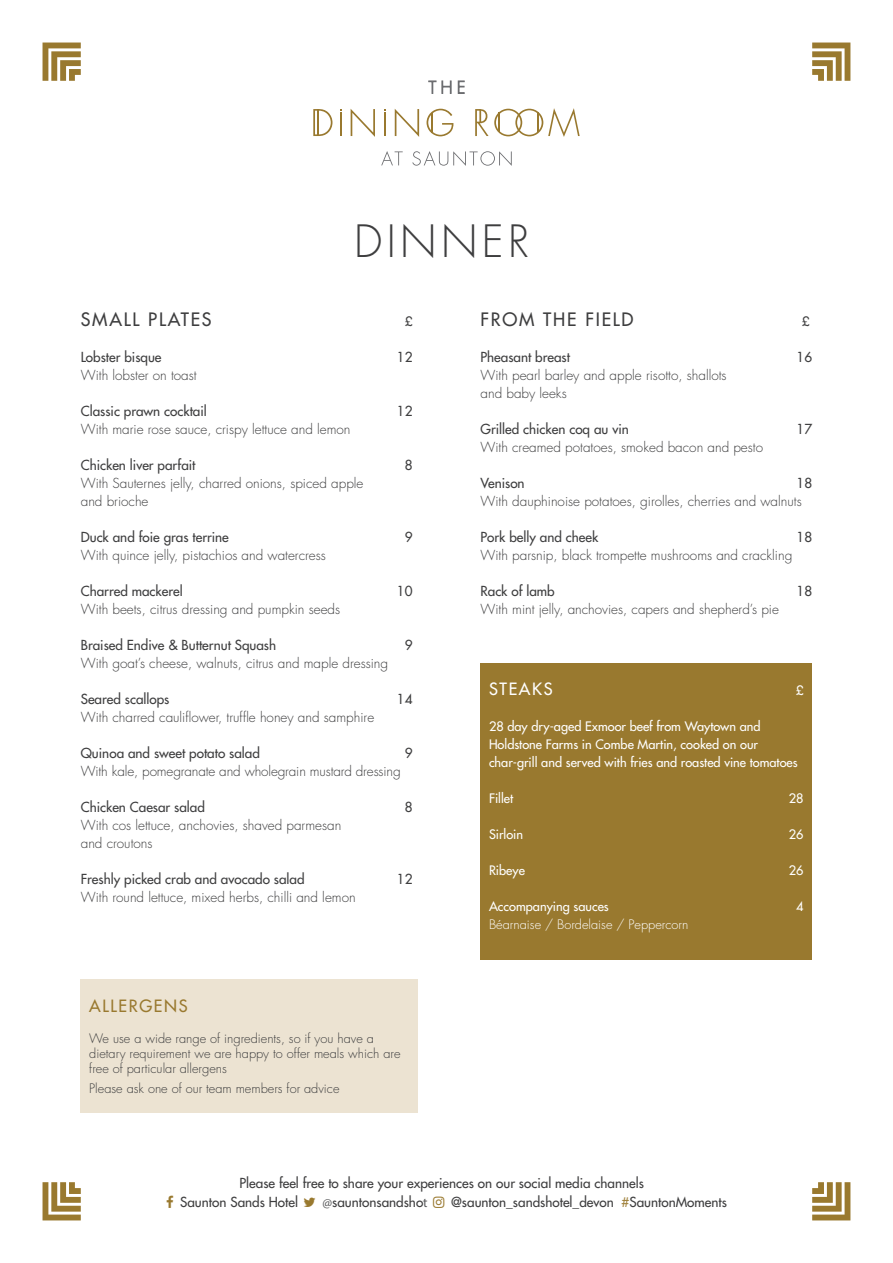
<style>
.page{position:relative;width:893px;height:1263px;background:#fff}
.page>*{position:absolute;margin:0;border:0;box-sizing:border-box;transform-origin:0 0}
.t1{font:300 43.35px "Futura Std";letter-spacing:.1em;color:#3e3e3f}
.t2{font:500 18px "Futura Std";letter-spacing:.1em;color:#3e3e3f}
.t3{font:500 16.5px "Futura Std";letter-spacing:.1em;color:#99792f}
.t4{font:500 16.5px "Futura Std";letter-spacing:.1em;color:#fff}
.t5{font:300 13.5px/18px "Futura Std";color:#3e3e3f}
.t6{font:500 13.5px "Futura Std";color:#3e3e3f}
.t7{font:500 12.75px/18px "Futura Std";color:#fff}
.t8{font:300 12.75px/15.3px "Futura Std";color:#3e3e3f}
.t9{font:300 12.75px "Futura Std";color:#fff}
.t10{font:500 12.75px "Futura Std";color:#3e3e3f}
.s1{font-family:"Myriad Pro";font-weight:400;font-size:13.2px;color:#57585a}
.s2{color:#a1833e}
</style>
<div class="page">
<hr style="left:340px;top:113px;width:2px;height:23px;background:#99792f">
<svg style="left:351px;top:109px;width:24px;height:28px"></svg>
<svg style="left:395px;top:109px;width:24px;height:28px"></svg>
<svg style="left:313px;top:109px;width:19px;height:27px"></svg>
<svg style="left:427px;top:109px;width:26px;height:27px"></svg>
<svg style="left:475px;top:108px;width:105px;height:29px"></svg>
<hr style="left:384px;top:113px;width:2px;height:23px;background:#99792f">
<svg style="left:428px;top:81px;width:8px;height:13px"></svg>
<svg style="left:442px;top:81px;width:9px;height:13px"></svg>
<svg style="left:458px;top:81px;width:6px;height:13px"></svg>
<svg style="left:412px;top:151px;width:100px;height:15px"></svg>
<svg style="left:381px;top:151px;width:22px;height:14px"></svg>
<svg style="left:43px;top:43px;width:38px;height:38px"></svg>
<svg style="left:812px;top:43px;width:38px;height:38px"></svg>
<svg style="left:812px;top:1182px;width:38px;height:38px"></svg>
<svg style="left:43px;top:1182px;width:38px;height:38px"></svg>
<div style="left:480px;top:663px;width:332px;height:297px;background:#99792f"></div>
<div style="left:81px;top:979px;width:337px;height:133px;background:#ece3d2"></div>
<p class="t1" style="left:354px;top:214px;width:177px">DINNER</p>
<p class="t2" style="left:81px;top:308px;width:132px">SMALL PLATES</p>
<p class="t10" style="left:405px;top:314px;width:9px">£</p>
<p class="t6" style="left:81px;top:349px;width:82px">Lobster bisque</p>
<p class="t6" style="left:397px;top:349px;width:17px">12</p>
<p class="t5" style="left:81px;top:367px;width:117px">With lobster on toast</p>
<p class="t6" style="left:81px;top:403px;width:128px">Classic prawn cocktail</p>
<p class="t6" style="left:397px;top:403px;width:17px">12</p>
<p class="t5" style="left:81px;top:421px;width:271px">With marie rose sauce, crispy lettuce and lemon</p>
<p class="t6" style="left:81px;top:457px;width:116px">Chicken liver parfait</p>
<p class="t6" style="left:405px;top:457px;width:9px">8</p>
<p class="t5" style="left:81px;top:475px;width:284px">With Sauternes jelly, charred onions, spiced apple and brioche</p>
<p class="t6" style="left:81px;top:529px;width:150px">Duck and foie gras terrine</p>
<p class="t6" style="left:405px;top:529px;width:9px">9</p>
<p class="t5" style="left:81px;top:547px;width:247px">With quince jelly, pistachios and watercress</p>
<p class="t6" style="left:81px;top:583px;width:103px">Charred mackerel</p>
<p class="t6" style="left:397px;top:583px;width:17px">10</p>
<p class="t5" style="left:81px;top:601px;width:261px">With beets, citrus dressing and pumpkin seeds</p>
<p class="t6" style="left:81px;top:637px;width:197px">Braised Endive &amp; Butternut Squash</p>
<p class="t6" style="left:405px;top:637px;width:9px">9</p>
<p class="t5" style="left:81px;top:655px;width:309px">With goat’s cheese, walnuts, citrus and maple dressing</p>
<p class="t6" style="left:81px;top:691px;width:90px">Seared scallops</p>
<p class="t6" style="left:397px;top:691px;width:17px">14</p>
<p class="t5" style="left:81px;top:709px;width:295px">With charred cauliflower, truffle honey and samphire</p>
<p class="t6" style="left:81px;top:745px;width:181px">Quinoa and sweet potato salad</p>
<p class="t6" style="left:405px;top:745px;width:9px">9</p>
<p class="t5" style="left:81px;top:763px;width:321px">With kale, pomegranate and wholegrain mustard dressing</p>
<p class="t6" style="left:81px;top:799px;width:126px">Chicken Caesar salad</p>
<p class="t6" style="left:405px;top:799px;width:9px">8</p>
<p class="t5" style="left:81px;top:817px;width:262px">With cos lettuce, anchovies, shaved parmesan and croutons</p>
<p class="t6" style="left:81px;top:871px;width:225px">Freshly picked crab and avocado salad</p>
<p class="t6" style="left:397px;top:871px;width:17px">12</p>
<p class="t5" style="left:81px;top:889px;width:276px">With round lettuce, mixed herbs, chilli and lemon</p>
<p class="t3" style="left:89px;top:996px;width:100px">ALLERGENS</p>
<p class="t8" style="left:89px;top:1031px;width:313px">We use a wide range of ingredients, so if you have a dietary requirement we are happy to offer meals which are free of particular allergens</p>
<p class="t8" style="left:89px;top:1081px;width:252px">Please ask one of our team members for advice</p>
<p class="t2" style="left:480px;top:308px;width:155px">FROM THE FIELD</p>
<p class="t10" style="left:802px;top:314px;width:9px">£</p>
<p class="t6" style="left:480px;top:349px;width:91px">Pheasant breast</p>
<p class="t6" style="left:797px;top:349px;width:17px">16</p>
<p class="t5" style="left:480px;top:367px;width:248px">With pearl barley and apple risotto, shallots and baby leeks</p>
<p class="t6" style="left:480px;top:421px;width:150px">Grilled chicken coq au vin</p>
<p class="t6" style="left:797px;top:421px;width:17px">17</p>
<p class="t5" style="left:480px;top:439px;width:284px">With creamed potatoes, smoked bacon and pesto</p>
<p class="t6" style="left:480px;top:475px;width:46px">Venison</p>
<p class="t6" style="left:797px;top:475px;width:17px">18</p>
<p class="t5" style="left:480px;top:493px;width:323px">With dauphinoise potatoes, girolles, cherries and walnuts</p>
<p class="t6" style="left:480px;top:529px;width:119px">Pork belly and cheek</p>
<p class="t6" style="left:797px;top:529px;width:17px">18</p>
<p class="t5" style="left:480px;top:547px;width:313px">With parsnip, black trompette mushrooms and crackling</p>
<p class="t6" style="left:480px;top:583px;width:76px">Rack of lamb</p>
<p class="t6" style="left:797px;top:583px;width:17px">18</p>
<p class="t5" style="left:480px;top:601px;width:300px">With mint jelly, anchovies, capers and shepherd’s pie</p>
<p class="t4" style="left:489px;top:679px;width:65px">STEAKS</p>
<p class="t7" style="left:796px;top:681px;width:9px">£</p>
<p class="t7" style="left:489px;top:717px;width:273px">28 day dry-aged Exmoor beef from Waytown and<br>Holdstone Farms in Combe Martin, cooked on our</p>
<p class="t7" style="left:489px;top:753px;width:310px">char-grill and served with fries and roasted vine tomatoes</p>
<p class="t7" style="left:489px;top:789px;width:26px">Fillet</p>
<p class="t7" style="left:789px;top:789px;width:16px">28</p>
<p class="t7" style="left:489px;top:825px;width:36px">Sirloin</p>
<p class="t7" style="left:789px;top:825px;width:16px">26</p>
<p class="t7" style="left:489px;top:861px;width:37px">Ribeye</p>
<p class="t7" style="left:789px;top:861px;width:16px">26</p>
<p class="t7" style="left:489px;top:897px;width:121px">Accompanying sauces</p>
<p class="t7" style="left:796px;top:897px;width:9px">4</p>
<p class="t9" style="left:489px;top:917px;width:201px">Béarnaise / Bordelaise / Peppercorn</p>
<p class="t6" style="left:240px;top:1174px;width:406px">Please feel free to share your experiences on our social media channels</p>
<p class="t6" style="left:180px;top:1193px;width:119px">Saunton Sands Hotel</p>
<p class="t6" style="left:322px;top:1193px;width:107px"><span class="s1">@</span>sauntonsandsho<span class="s1">t</span></p>
<p class="t6" style="left:451px;top:1193px;width:277px">@saunton_sandshotel_devon <span class="s2">#</span>SauntonMoments</p>
</div>
